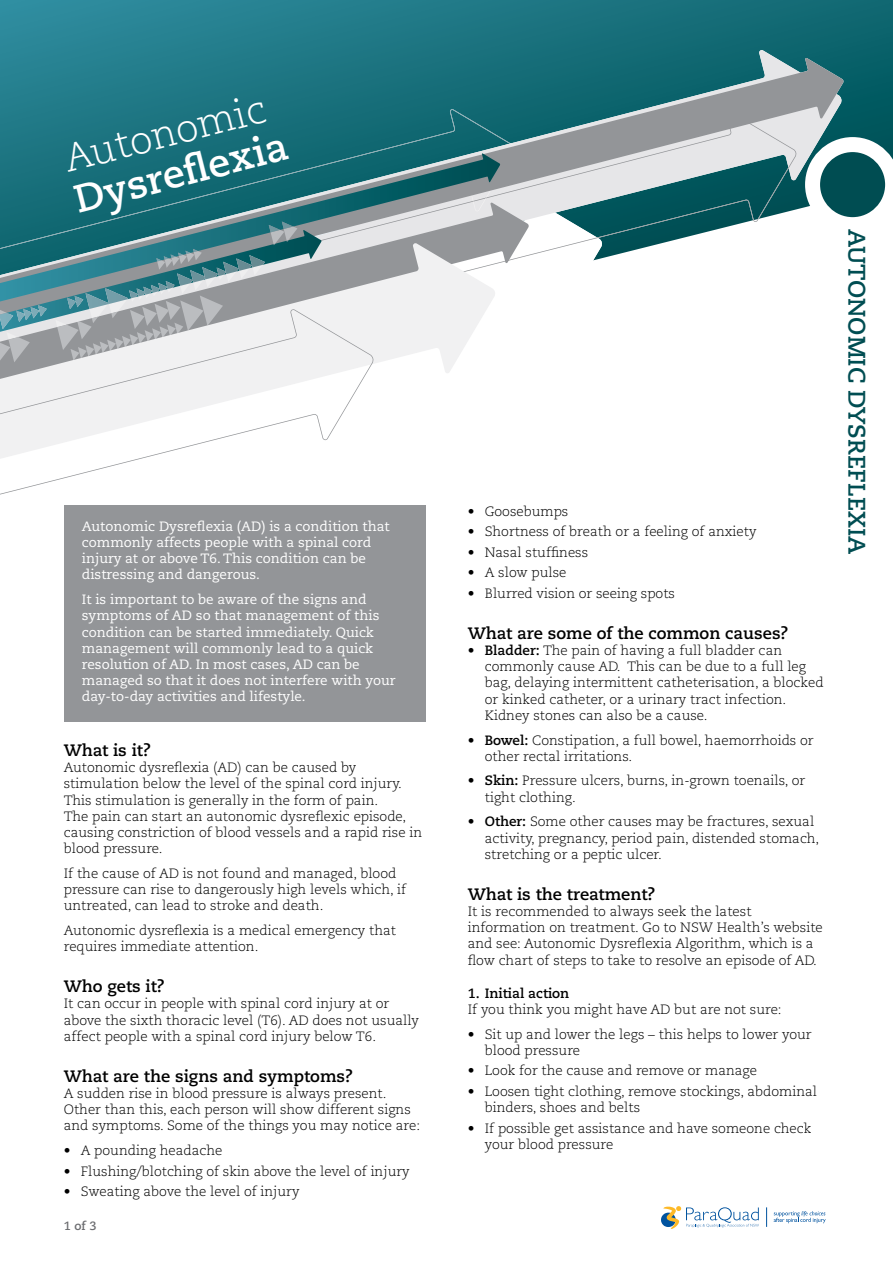
<style>
.page{position:relative;width:893px;height:1263px;background:#fff}
.page>*{position:absolute;margin:0;border:0;box-sizing:border-box;transform-origin:0 0}
.t1{font:700 39px "Caecilia";color:#fff}
.t2{font:300 39px "Caecilia";color:#fff}
.t3{font:700 24px "Caecilia";color:#004d52}
.t4{font:700 16.5px "Caecilia";color:#000}
.t5{font:300 13.5px/16.2px "Caecilia";color:#000}
.t6{font:13.5px/16.2px "Caecilia";color:#fff}
.t7{font:700 13.5px "Caecilia";color:#000}
.t8{font:700 12px "Caecilia";color:#6d6e71}
.s1{font-weight:700}
</style>
<div class="page">
<svg style="left:0;top:0;width:893px;height:137px;background:#1b7481"></svg>
<svg style="left:0;top:49px;width:842px;height:9px;background:#1d7581"></svg>
<svg style="left:0;top:58px;width:844px;height:203px;background:#528c94"></svg>
<svg style="left:500px;top:202px;width:29px;height:61px"></svg>
<svg style="left:0;top:153px;width:500px;height:111px;background:#3d7d85"></svg>
<svg style="left:0;top:222px;width:361px;height:20px;background:#468188"></svg>
<svg style="left:0;top:242px;width:496px;height:131px"></svg>
<svg style="left:0;top:309px;width:374px;height:186px"></svg>
<svg style="left:805px;top:137px;width:88px;height:95px"></svg>
<div style="left:64px;top:505px;width:361px;height:217px;background:#939598"></div>
<svg style="left:661px;top:1206px;width:98px;height:23px"></svg>
<svg style="left:766px;top:1207px;width:1px;height:20px"></svg>
<svg style="left:774px;top:1211px;width:52px;height:12px"></svg>
<h1 class="t2" style="left:59px;top:139px;width:209px;rotate:-15deg">Autonomic</h1>
<h1 class="t1" style="left:69px;top:179px;width:220px;rotate:-15deg">Dysrefl exia</h1>
<p class="t6" style="left:82px;top:518px;width:310px">Autonomic Dysreflexia (AD) is a condition that commonly affects people with a spinal cord injury at or above T6. This condition can be distressing and dangerous.</p>
<p class="t6" style="left:82px;top:591px;width:315px">It is important to be aware of the signs and symptoms of AD so that management of this condition can be started immediately. Quick management will commonly lead to a quick resolution of AD. In most cases, AD can be managed so that it does not interfere with your day-to-day activities and lifestyle.</p>
<p class="t4" style="left:64px;top:740px;width:89px">What is it?</p>
<p class="t5" style="left:64px;top:760px;width:360px">Autonomic dysreflexia (AD) can be caused by stimulation below the level of the spinal cord injury.<br>This stimulation is generally in the form of pain.<br>The pain can start an autonomic dysreflexic episode, causing constriction of blood vessels and a rapid rise in blood pressure.</p>
<p class="t5" style="left:64px;top:865px;width:344px">If the cause of AD is not found and managed, blood pressure can rise to dangerously high levels which, if untreated, can lead to stroke and death.</p>
<p class="t5" style="left:64px;top:922px;width:334px">Autonomic dysreflexia is a medical emergency that requires immediate attention.</p>
<p class="t4" style="left:64px;top:977px;width:103px">Who gets it?</p>
<p class="t5" style="left:64px;top:996px;width:357px">It can occur in people with spinal cord injury at or above the sixth thoracic level (T6). AD does not usually affect people with a spinal cord injury below T6.</p>
<p class="t4" style="left:64px;top:1066px;width:291px">What are the signs and symptoms?</p>
<p class="t5" style="left:64px;top:1086px;width:358px">A sudden rise in blood pressure is always present.<br>Other than this, each person will show different signs and symptoms. Some of the things you may notice are:</p>
<p class="t5" style="left:64px;top:1143px;width:160px">• A pounding headache</p>
<p class="t5" style="left:64px;top:1163px;width:347px">• Flushing/blotching of skin above the level of injury</p>
<p class="t5" style="left:64px;top:1184px;width:237px">• Sweating above the level of injury</p>
<p class="t8" style="left:64px;top:1218px;width:34px">1 of 3</p>
<p class="t5" style="left:468px;top:503px;width:102px">• Goosebumps</p>
<p class="t5" style="left:468px;top:524px;width:290px">• Shortness of breath or a feeling of anxiety</p>
<p class="t5" style="left:468px;top:544px;width:122px">• Nasal stuffiness</p>
<p class="t5" style="left:468px;top:565px;width:100px">• A slow pulse</p>
<p class="t5" style="left:468px;top:585px;width:209px">• Blurred vision or seeing spots</p>
<p class="t4" style="left:468px;top:623px;width:322px">What are some of the common causes?</p>
<p class="t5" style="left:485px;top:643px;width:340px;text-indent:-17px">• <span class="s1">Bladder:</span> The pain of having a full bladder can commonly cause AD. This can be due to a full leg bag, delaying intermittent catheterisation, a blocked or kinked catheter, or a urinary tract infection.<br>Kidney stones can also be a cause.</p>
<p class="t5" style="left:485px;top:732px;width:330px;text-indent:-17px">• <span class="s1">Bowel:</span> Constipation, a full bowel, haemorrhoids or other rectal irritations.</p>
<p class="t5" style="left:485px;top:773px;width:322px;text-indent:-17px">• <span class="s1">Skin:</span> Pressure ulcers, burns, in-grown toenails, or tight clothing.</p>
<p class="t5" style="left:485px;top:814px;width:336px;text-indent:-17px">• <span class="s1">Other:</span> Some other causes may be fractures, sexual activity, pregnancy, period pain, distended stomach, stretching or a peptic ulcer.</p>
<p class="t4" style="left:468px;top:884px;width:189px">What is the treatment?</p>
<p class="t5" style="left:468px;top:903px;width:357px">It is recommended to always seek the latest information on treatment. Go to NSW Health’s website and see: Autonomic Dysreflexia Algorithm, which is a flow chart of steps to take to resolve an episode of AD.</p>
<p class="t7" style="left:468px;top:985px;width:103px">1. Initial action</p>
<p class="t5" style="left:468px;top:1002px;width:315px">If you think you might have AD but are not sure:</p>
<p class="t5" style="left:485px;top:1026px;width:328px;text-indent:-17px">• Sit up and lower the legs – this helps to lower your blood pressure</p>
<p class="t5" style="left:468px;top:1063px;width:291px">• Look for the cause and remove or manage</p>
<p class="t5" style="left:485px;top:1083px;width:334px;text-indent:-17px">• Loosen tight clothing, remove stockings, abdominal binders, shoes and belts</p>
<p class="t5" style="left:485px;top:1120px;width:328px;text-indent:-17px">• If possible get assistance and have someone check your blood pressure</p>
<h2 class="t3" style="left:871px;top:229px;width:327px;rotate:90deg">AUTONOMIC DYSREFLEXIA</h2>
</div>
